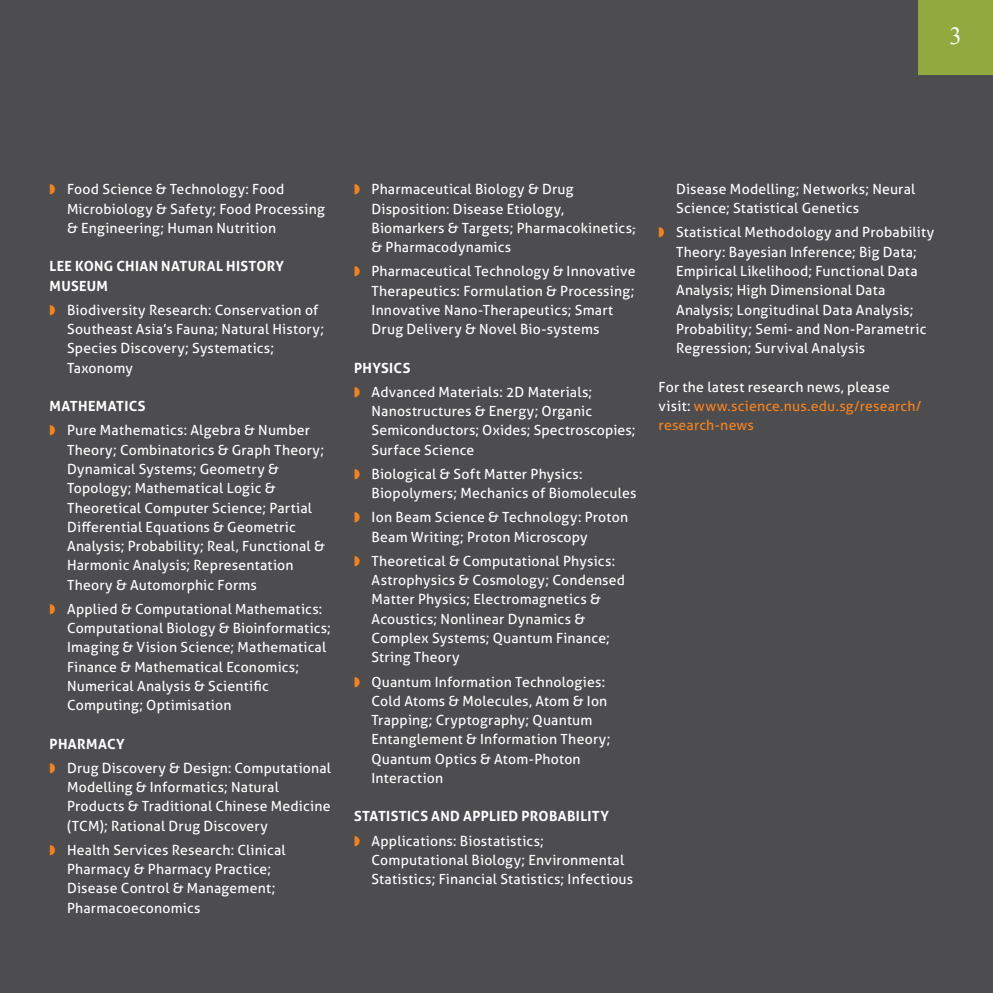
<style>
.page{position:relative;width:993px;height:993px;background:#fff}
.page>*{position:absolute;margin:0;border:0;box-sizing:border-box;transform-origin:0 0}
.t1{font:24.5px "Times New Roman";color:#fff}
.t2{font:14px/19.2px "Aller";letter-spacing:.015em;color:#fff}
.t3{font:700 14px/19.2px "Aller";letter-spacing:.025em;color:#fff}
.t4{font:14px/19.2px "Aller";letter-spacing:.015em;color:#f58220}
.s1{color:#fff}
</style>
<div class="page">
<div style="left:0;top:0;width:992px;height:992px;background:#4d4d4f"></div>
<div style="left:918px;top:0;width:74px;height:74px;background:#91a93e"></div>
<h1 class="t1" style="left:949px;top:20px;width:14px">3</h1>
<p class="t2" style="left:67px;top:180px;width:259px">Food Science &amp; Technology: Food<br>Microbiology &amp; Safety; Food Processing &amp; Engineering; Human Nutrition</p>
<p class="t3" style="left:50px;top:256px;width:236px">LEE KONG CHIAN NATURAL HISTORY<br>MUSEUM</p>
<p class="t2" style="left:67px;top:300px;width:258px">Biodiversity Research: Conservation of<br>Southeast Asia’s Fauna; Natural History;<br>Species Discovery; Systematics;<br>Taxonomy</p>
<p class="t3" style="left:50px;top:396px;width:97px">MATHEMATICS</p>
<p class="t2" style="left:67px;top:420px;width:259px">Pure Mathematics: Algebra &amp; Number Theory; Combinatorics &amp; Graph Theory; Dynamical Systems; Geometry &amp; Topology; Mathematical Logic &amp; Theoretical Computer Science; Partial Differential Equations &amp; Geometric Analysis; Probability; Real, Functional &amp; Harmonic Analysis; Representation Theory &amp; Automorphic Forms</p>
<p class="t2" style="left:67px;top:599px;width:265px">Applied &amp; Computational Mathematics:<br>Computational Biology &amp; Bioinformatics; Imaging &amp; Vision Science; Mathematical Finance &amp; Mathematical Economics; Numerical Analysis &amp; Scientific Computing; Optimisation</p>
<p class="t3" style="left:50px;top:733px;width:77px">PHARMACY</p>
<p class="t2" style="left:67px;top:758px;width:265px">Drug Discovery &amp; Design: Computational Modelling &amp; Informatics; Natural Products &amp; Traditional Chinese Medicine (TCM); Rational Drug Discovery</p>
<p class="t2" style="left:67px;top:840px;width:220px">Health Services Research: Clinical<br>Pharmacy &amp; Pharmacy Practice;<br>Disease Control &amp; Management;<br>Pharmacoeconomics</p>
<p class="t2" style="left:371px;top:180px;width:265px">Pharmaceutical Biology &amp; Drug<br>Disposition: Disease Etiology,<br>Biomarkers &amp; Targets; Pharmacokinetics, &amp; Pharmacodynamics</p>
<p class="t2" style="left:371px;top:262px;width:265px">Pharmaceutical Technology &amp; Innovative Therapeutics: Formulation &amp; Processing; Innovative Nano-Therapeutics; Smart Drug Delivery &amp; Novel Bio-systems</p>
<p class="t3" style="left:354px;top:358px;width:58px">PHYSICS</p>
<p class="t2" style="left:371px;top:382px;width:265px">Advanced Materials: 2D Materials;<br>Nanostructures &amp; Energy; Organic<br>Semiconductors; Oxides; Spectroscopies;<br>Surface Science</p>
<p class="t2" style="left:371px;top:464px;width:266px">Biological &amp; Soft Matter Physics:<br>Biopolymers; Mechanics of Biomolecules</p>
<p class="t2" style="left:371px;top:507px;width:258px">Ion Beam Science &amp; Technology: Proton<br>Beam Writing; Proton Microscopy</p>
<p class="t2" style="left:371px;top:551px;width:255px">Theoretical &amp; Computational Physics:<br>Astrophysics &amp; Cosmology; Condensed<br>Matter Physics; Electromagnetics &amp;<br>Acoustics; Nonlinear Dynamics &amp;<br>Complex Systems; Quantum Finance;<br>String Theory</p>
<p class="t2" style="left:371px;top:671px;width:240px">Quantum Information Technologies:<br>Cold Atoms &amp; Molecules, Atom &amp; Ion<br>Trapping; Cryptography; Quantum<br>Entanglement &amp; Information Theory;<br>Quantum Optics &amp; Atom-Photon<br>Interaction</p>
<p class="t3" style="left:354px;top:806px;width:256px">STATISTICS AND APPLIED PROBABILITY</p>
<p class="t2" style="left:371px;top:830px;width:263px">Applications: Biostatistics;<br>Computational Biology; Environmental<br>Statistics; Financial Statistics; Infectious</p>
<p class="t2" style="left:675px;top:179px;width:241px">Disease Modelling; Networks; Neural<br>Science; Statistical Genetics</p>
<p class="t2" style="left:675px;top:223px;width:260px">Statistical Methodology and Probability Theory: Bayesian Inference; Big Data; Empirical Likelihood; Functional Data Analysis; High Dimensional Data Analysis; Longitudinal Data Analysis; Probability; Semi- and Non-Parametric Regression; Survival Analysis</p>
<p class="t4" style="left:658px;top:377px;width:264px"><span class="s1">For the latest research news, please visit:</span> www.science.nus.edu.sg/research/ research-news</p>
</div>
